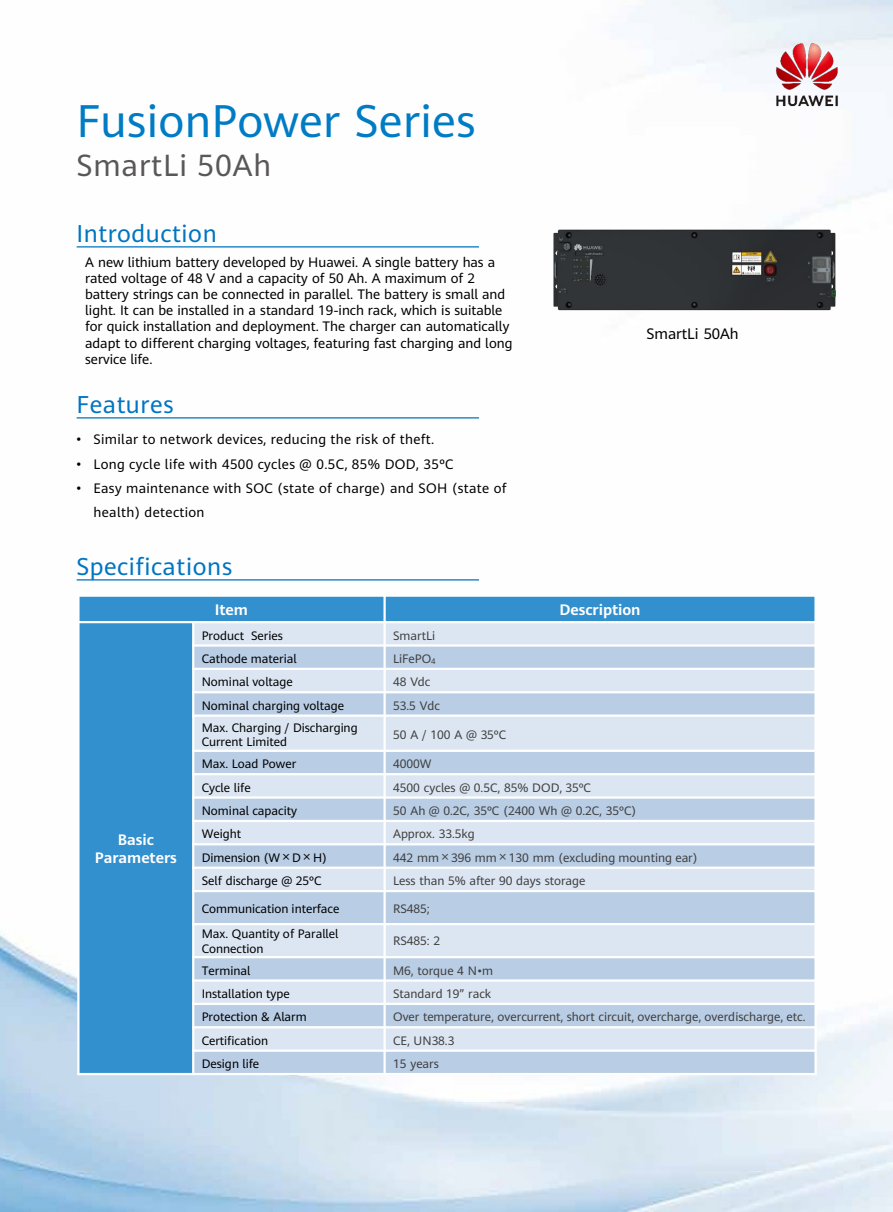
<style>
.page{position:relative;width:893px;height:1212px;background:#fff}
.page>*{position:absolute;margin:0;border:0;box-sizing:border-box;transform-origin:0 0}
.t1{font:45px "Huawei Sans";letter-spacing:.01em;color:#007cc5}
.t2{font:30px "Huawei Sans";letter-spacing:.03em;color:#595757}
.t3{font:24px "Huawei Sans";letter-spacing:.025em;color:#0075c2}
.t4{font:700 15px "Huawei Sans";color:#fff}
.t5{font:15px "Huawei Sans";letter-spacing:-.005em;color:#000}
.t6{font:13.5px/16.2px "Huawei Sans";color:#000}
.t7{font:13.5px/24.3px "Huawei Sans";letter-spacing:.025em;color:#000}
.t8{font:12px "Huawei Sans";color:#404040}
.t9{font:12px/14.4px "Huawei Sans";color:#000}
.s1{font-family:"Arial"}
.s2{font-family:"FZLTHJW GB1 0"}
</style>
<div class="page">
<img style="left:0;top:0;width:892px;height:1212px">
<hr style="left:77px;top:246px;width:402px;height:2px;background:#0075c2">
<hr style="left:77px;top:579px;width:402px;height:2px;background:#0075c2">
<hr style="left:77px;top:417px;width:402px;height:2px;background:#0075c2">
<img style="left:764px;top:32px;width:85px;height:84px">
<img style="left:553px;top:230px;width:282px;height:81px">
<div style="left:78px;top:596px;width:306px;height:26px;background:#3290ce"></div>
<div style="left:384px;top:596px;width:431px;height:26px;background:#3290ce"></div>
<div style="left:78px;top:622px;width:115px;height:452px;background:#3290ce"></div>
<div style="left:193px;top:622px;width:191px;height:23px;background:#dce6f2"></div>
<div style="left:384px;top:622px;width:431px;height:23px;background:#dce6f2"></div>
<div style="left:193px;top:645px;width:191px;height:24px;background:#b9cde5"></div>
<div style="left:384px;top:645px;width:431px;height:24px;background:#b9cde5"></div>
<div style="left:193px;top:669px;width:191px;height:23px;background:#dce6f2"></div>
<div style="left:384px;top:669px;width:431px;height:23px;background:#dce6f2"></div>
<div style="left:193px;top:692px;width:191px;height:24px;background:#b9cde5"></div>
<div style="left:384px;top:692px;width:431px;height:24px;background:#b9cde5"></div>
<div style="left:193px;top:716px;width:191px;height:35px;background:#dce6f2"></div>
<div style="left:384px;top:716px;width:431px;height:35px;background:#dce6f2"></div>
<div style="left:193px;top:751px;width:191px;height:23px;background:#b9cde5"></div>
<div style="left:384px;top:751px;width:431px;height:23px;background:#b9cde5"></div>
<div style="left:193px;top:774px;width:191px;height:24px;background:#dce6f2"></div>
<div style="left:384px;top:774px;width:431px;height:24px;background:#dce6f2"></div>
<div style="left:193px;top:798px;width:191px;height:23px;background:#b9cde5"></div>
<div style="left:384px;top:798px;width:431px;height:23px;background:#b9cde5"></div>
<div style="left:193px;top:821px;width:191px;height:23px;background:#dce6f2"></div>
<div style="left:384px;top:821px;width:431px;height:23px;background:#dce6f2"></div>
<div style="left:193px;top:844px;width:191px;height:24px;background:#b9cde5"></div>
<div style="left:384px;top:844px;width:431px;height:24px;background:#b9cde5"></div>
<div style="left:193px;top:868px;width:191px;height:23px;background:#dce6f2"></div>
<div style="left:384px;top:868px;width:431px;height:23px;background:#dce6f2"></div>
<div style="left:193px;top:891px;width:191px;height:33px;background:#b9cde5"></div>
<div style="left:384px;top:891px;width:431px;height:33px;background:#b9cde5"></div>
<div style="left:193px;top:924px;width:191px;height:33px;background:#dce6f2"></div>
<div style="left:384px;top:924px;width:431px;height:33px;background:#dce6f2"></div>
<div style="left:193px;top:957px;width:191px;height:23px;background:#b9cde5"></div>
<div style="left:384px;top:957px;width:431px;height:23px;background:#b9cde5"></div>
<div style="left:193px;top:980px;width:191px;height:24px;background:#dce6f2"></div>
<div style="left:384px;top:980px;width:431px;height:24px;background:#dce6f2"></div>
<div style="left:193px;top:1004px;width:191px;height:23px;background:#b9cde5"></div>
<div style="left:384px;top:1004px;width:431px;height:23px;background:#b9cde5"></div>
<div style="left:193px;top:1027px;width:191px;height:24px;background:#dce6f2"></div>
<div style="left:384px;top:1027px;width:431px;height:24px;background:#dce6f2"></div>
<div style="left:193px;top:1051px;width:191px;height:23px;background:#b9cde5"></div>
<div style="left:384px;top:1051px;width:431px;height:23px;background:#b9cde5"></div>
<hr style="left:192px;top:621px;width:2px;height:454px;background:#fff">
<hr style="left:383px;top:594px;width:3px;height:481px;background:#fff">
<hr style="left:77px;top:621px;width:739px;height:2px;background:#fff">
<hr style="left:192px;top:644px;width:624px;height:3px;background:#fff">
<hr style="left:192px;top:668px;width:624px;height:2px;background:#fff">
<hr style="left:192px;top:691px;width:624px;height:2px;background:#fff">
<hr style="left:192px;top:714px;width:624px;height:3px;background:#fff">
<hr style="left:192px;top:750px;width:624px;height:2px;background:#fff">
<hr style="left:192px;top:773px;width:624px;height:2px;background:#fff">
<hr style="left:192px;top:796px;width:624px;height:3px;background:#fff">
<hr style="left:192px;top:820px;width:624px;height:2px;background:#fff">
<hr style="left:192px;top:843px;width:624px;height:2px;background:#fff">
<hr style="left:192px;top:867px;width:624px;height:2px;background:#fff">
<hr style="left:192px;top:890px;width:624px;height:2px;background:#fff">
<hr style="left:192px;top:923px;width:624px;height:2px;background:#fff">
<hr style="left:192px;top:956px;width:624px;height:2px;background:#fff">
<hr style="left:192px;top:979px;width:624px;height:3px;background:#fff">
<hr style="left:192px;top:1003px;width:624px;height:2px;background:#fff">
<hr style="left:192px;top:1026px;width:624px;height:2px;background:#fff">
<hr style="left:192px;top:1049px;width:624px;height:3px;background:#fff">
<hr style="left:77px;top:594px;width:2px;height:481px;background:#fff">
<hr style="left:814px;top:594px;width:2px;height:481px;background:#fff">
<hr style="left:77px;top:594px;width:739px;height:3px;background:#fff">
<hr style="left:77px;top:1073px;width:739px;height:2px;background:#fff">
<p class="t1" style="left:76px;top:90px;width:400px">FusionPower Series</p>
<p class="t2" style="left:76px;top:144px;width:196px">SmartLi 50Ah</p>
<p class="t3" style="left:76px;top:217px;width:142px">Introduction</p>
<p class="t6" style="left:85px;top:253px;width:429px">A new lithium battery developed by Huawei. A single battery has a rated voltage of 48 V and a capacity of 50 Ah. A maximum of 2 battery strings can be connected in parallel. The battery is small and light. It can be installed in a standard 19-inch rack, which is suitable for quick installation and deployment. The charger can automatically adapt to different charging voltages, featuring fast charging and long service life.</p>
<p class="t3" style="left:76px;top:388px;width:98px">Features</p>
<p class="t7" style="left:76px;top:427px;width:359px"><span class="s1">•</span> Similar to network devices, reducing the risk of theft.</p>
<p class="t7" style="left:76px;top:451px;width:378px"><span class="s1">•</span> Long cycle life with 4500 cycles @ 0.5C, 85% DOD, 35ºC</p>
<p class="t7" style="left:93px;top:475px;width:414px;text-indent:-17px"><span class="s1">•</span> Easy maintenance with SOC (state of charge) and SOH (state of health) detection</p>
<p class="t3" style="left:76px;top:550px;width:157px">Specifications</p>
<p class="t5" style="left:646px;top:323px;width:94px">SmartLi 50Ah</p>
<p class="t4" style="left:118px;top:829px;width:38px">Basic</p>
<p class="t4" style="left:95px;top:847px;width:83px">Parameters</p>
<p class="t4" style="left:215px;top:599px;width:35px">Item</p>
<p class="t4" style="left:559px;top:599px;width:83px">Description</p>
<p class="t9" style="left:202px;top:628px;width:83px">Product Series</p>
<p class="t8" style="left:393px;top:627px;width:44px">SmartLi</p>
<p class="t9" style="left:202px;top:651px;width:96px">Cathode material</p>
<p class="t8" style="left:393px;top:650px;width:44px">LiFePO<sub>4</sub></p>
<p class="t9" style="left:202px;top:674px;width:93px">Nominal voltage</p>
<p class="t8" style="left:393px;top:674px;width:39px">48 Vdc</p>
<p class="t9" style="left:202px;top:698px;width:144px">Nominal charging voltage</p>
<p class="t8" style="left:393px;top:697px;width:48px">53.5 Vdc</p>
<p class="t9" style="left:202px;top:720px;width:157px">Max. Charging / Discharging<br>Current Limited</p>
<p class="t8" style="left:393px;top:726px;width:115px">50 A / 100 A @ 35ºC</p>
<p class="t9" style="left:202px;top:756px;width:96px">Max. Load Power</p>
<p class="t8" style="left:393px;top:756px;width:40px">4000W</p>
<p class="t9" style="left:202px;top:780px;width:51px">Cycle life</p>
<p class="t8" style="left:393px;top:779px;width:199px">4500 cycles @ 0.5C, 85% DOD, 35ºC</p>
<p class="t9" style="left:202px;top:803px;width:97px">Nominal capacity</p>
<p class="t8" style="left:393px;top:802px;width:245px">50 Ah @ 0.2C, 35ºC (2400 Wh @ 0.2C, 35ºC)</p>
<p class="t9" style="left:202px;top:826px;width:41px">Weight</p>
<p class="t8" style="left:393px;top:826px;width:83px">Approx. 33.5kg</p>
<p class="t9" style="left:202px;top:850px;width:127px">Dimension (W<span class="s2">×</span>D<span class="s2">×</span>H)</p>
<p class="t8" style="left:393px;top:849px;width:306px">442 mm<span class="s2">×</span>396 mm<span class="s2">×</span>130 mm (excluding mounting ear)</p>
<p class="t9" style="left:202px;top:873px;width:121px">Self discharge @ 25ºC</p>
<p class="t8" style="left:393px;top:872px;width:194px">Less than 5% after 90 days storage</p>
<p class="t9" style="left:202px;top:901px;width:139px">Communication interface</p>
<p class="t8" style="left:393px;top:901px;width:38px">RS485;</p>
<p class="t9" style="left:202px;top:926px;width:138px">Max. Quantity of Parallel<br>Connection</p>
<p class="t8" style="left:393px;top:933px;width:49px">RS485: 2</p>
<p class="t9" style="left:202px;top:963px;width:50px">Terminal</p>
<p class="t8" style="left:393px;top:962px;width:101px">M6, torque 4 N∙m</p>
<p class="t9" style="left:202px;top:986px;width:89px">Installation type</p>
<p class="t8" style="left:393px;top:985px;width:100px">Standard 19” rack</p>
<p class="t9" style="left:202px;top:1009px;width:106px">Protection &amp; Alarm</p>
<p class="t8" style="left:393px;top:1009px;width:414px">Over temperature, overcurrent, short circuit, overcharge, overdischarge, etc.</p>
<p class="t9" style="left:202px;top:1033px;width:68px">Certification</p>
<p class="t8" style="left:393px;top:1032px;width:63px">CE, UN38.3</p>
<p class="t9" style="left:202px;top:1056px;width:59px">Design life</p>
<p class="t8" style="left:393px;top:1055px;width:47px">15 years</p>
</div>
